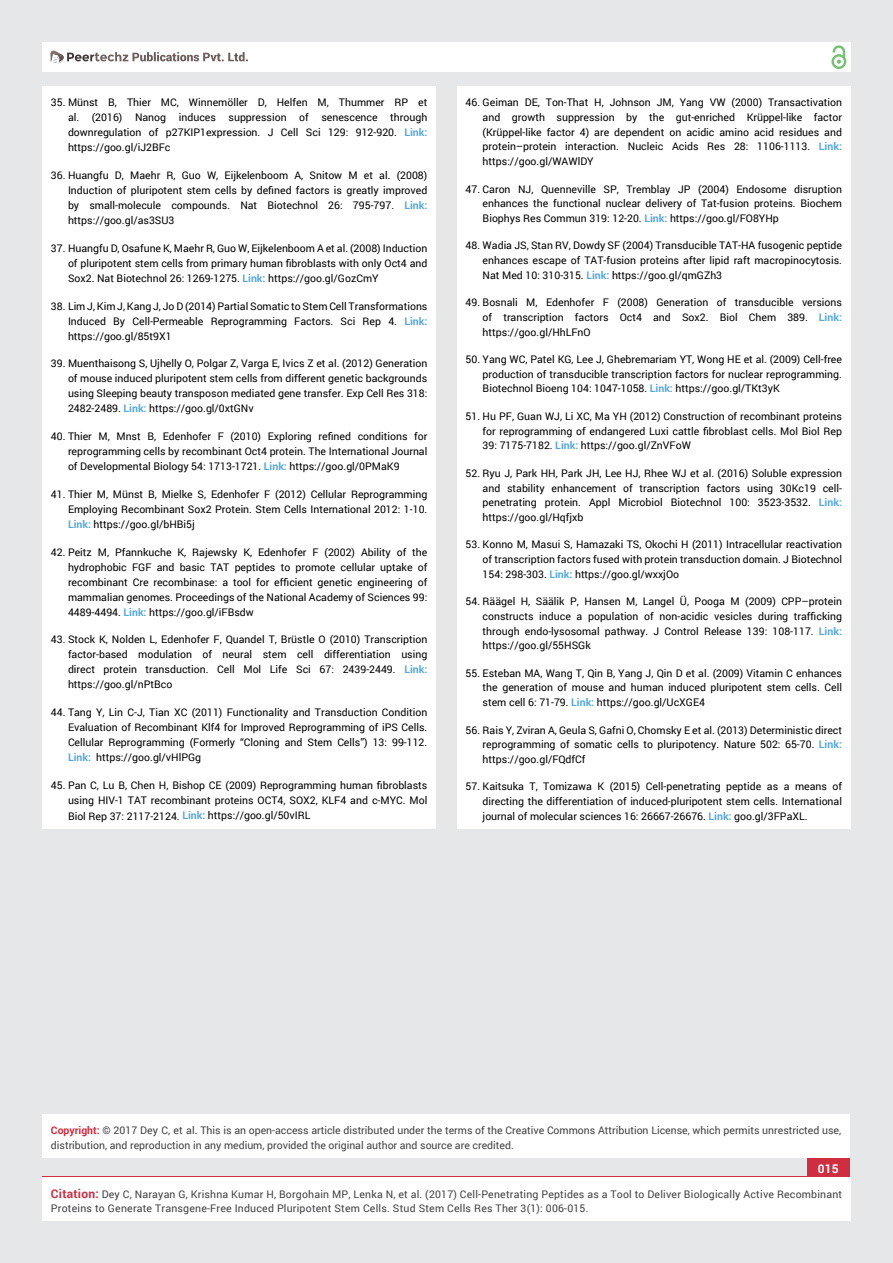
<style>
.page{position:relative;width:893px;height:1263px;background:#e6e7e8}
.page>*{position:absolute;margin:0;border:0;box-sizing:border-box;transform-origin:0 0}
.t1{font:700 12px "Roboto";color:#fff}
.t2{font:10.5px/15px "Roboto";color:#000;text-align:justify}
.t3{font:10.5px/13.5px "Roboto";letter-spacing:.02em;color:#414042}
.t4{font:10.5px/15px "Roboto";color:#414042}
.s1{font-weight:700;color:#56a8dd}
.s2{font-weight:700;color:#cf2e41}
.s3{color:#0e0e0e}
.s4{font-weight:700;font-size:12px;color:#cf2e41}
</style>
<div class="page">
<div style="left:42px;top:43px;width:808px;height:29px;background:#fff"></div>
<div style="left:831px;top:54px;width:15px;height:15px;border:2px solid #74c273;border-radius:50%"></div>
<svg style="left:831px;top:45px;width:15px;height:19px"></svg>
<div style="left:807px;top:1157px;width:43px;height:43px;background:#cf2e41"></div>
<svg style="left:49px;top:50px;width:199px;height:14px"></svg>
<div style="left:42px;top:1177px;width:809px;height:43px;background:#fff"></div>
<div style="left:42px;top:1115px;width:808px;height:43px;background:#fff"></div>
<div style="left:42px;top:87px;width:394px;height:742px;background:#fff"></div>
<div style="left:457px;top:87px;width:393px;height:742px;background:#fff"></div>
<p class="t2" style="left:68px;top:95px;width:361px;text-indent:-17px">35. Münst B, Thier MC, Winnemöller D, Helfen M, Thummer RP et al. (2016) Nanog induces suppression of senescence through downregulation of p27KIP1expression. J Cell Sci 129: 912-920. <span class="s1">Link: </span>https://goo.gl/iJ2BFc</p>
<p class="t2" style="left:68px;top:167px;width:361px;text-indent:-17px">36. Huangfu D, Maehr R, Guo W, Eijkelenboom A, Snitow M et al. (2008)<br>Induction of pluripotent stem cells by defined factors is greatly improved by small-molecule compounds. Nat Biotechnol 26: 795-797. <span class="s1">Link: </span>https://goo.gl/as3SU3</p>
<p class="t2" style="left:68px;top:240px;width:361px;text-indent:-17px">37. Huangfu D, Osafune K, Maehr R, Guo W, Eijkelenboom A et al. (2008) Induction of pluripotent stem cells from primary human fibroblasts with only Oct4 and Sox2. Nat Biotechnol 26: 1269-1275. <span class="s1">Link:</span> https://goo.gl/GozCmY</p>
<p class="t2" style="left:68px;top:298px;width:361px;text-indent:-17px">38. Lim J, Kim J, Kang J, Jo D (2014) Partial Somatic to Stem Cell Transformations Induced By Cell-Permeable Reprogramming Factors. Sci Rep 4. <span class="s1">Link: </span>https://goo.gl/85t9X1</p>
<p class="t2" style="left:68px;top:356px;width:361px;text-indent:-17px">39. Muenthaisong S, Ujhelly O, Polgar Z, Varga E, Ivics Z et al. (2012) Generation of mouse induced pluripotent stem cells from different genetic backgrounds using Sleeping beauty transposon mediated gene transfer. Exp Cell Res 318:<br>2482-2489. <span class="s1">Link:</span> https://goo.gl/0xtGNv</p>
<p class="t2" style="left:68px;top:428px;width:361px;text-indent:-17px">40. Thier M, Mnst B, Edenhofer F (2010) Exploring refined conditions for reprogramming cells by recombinant Oct4 protein. The International Journal of Developmental Biology 54: 1713-1721. <span class="s1">Link:</span> https://goo.gl/0PMaK9</p>
<p class="t2" style="left:68px;top:486px;width:361px;text-indent:-17px">41. Thier M, Münst B, Mielke S, Edenhofer F (2012) Cellular Reprogramming Employing Recombinant Sox2 Protein. Stem Cells International 2012: 1-10.<br><span class="s1">Link:</span> https://goo.gl/bHBi5j</p>
<p class="t2" style="left:68px;top:544px;width:361px;text-indent:-17px">42. Peitz M, Pfannkuche K, Rajewsky K, Edenhofer F (2002) Ability of the hydrophobic FGF and basic TAT peptides to promote cellular uptake of recombinant Cre recombinase: a tool for efficient genetic engineering of mammalian genomes. Proceedings of the National Academy of Sciences 99:<br>4489-4494. <span class="s1">Link:</span> https://goo.gl/iFBsdw</p>
<p class="t2" style="left:68px;top:632px;width:361px;text-indent:-17px">43. Stock K, Nolden L, Edenhofer F, Quandel T, Brüstle O (2010) Transcription factor-based modulation of neural stem cell differentiation using direct protein transduction. Cell Mol Life Sci 67: 2439-2449. <span class="s1">Link: </span>https://goo.gl/nPtBco</p>
<p class="t2" style="left:68px;top:704px;width:361px;text-indent:-17px">44. Tang Y, Lin C-J, Tian XC (2011) Functionality and Transduction Condition Evaluation of Recombinant Klf4 for Improved Reprogramming of iPS Cells.<br>Cellular Reprogramming (Formerly “Cloning and Stem Cells”) 13: 99-112.<br><span class="s1">Link:</span> https://goo.gl/vHlPGg</p>
<p class="t2" style="left:68px;top:777px;width:361px;text-indent:-17px">45. Pan C, Lu B, Chen H, Bishop CE (2009) Reprogramming human fibroblasts using HIV-1 TAT recombinant proteins OCT4, SOX2, KLF4 and c-MYC. Mol Biol Rep 37: 2117-2124. <span class="s1">Link:</span> https://goo.gl/50vIRL</p>
<p class="t2" style="left:483px;top:95px;width:361px;text-indent:-17px">46. Geiman DE, Ton-That H, Johnson JM, Yang VW (2000) Transactivation and growth suppression by the gut-enriched Krüppel-like factor (Krüppel-like factor 4) are dependent on acidic amino acid residues and protein–protein interaction. Nucleic Acids Res 28: 1106-1113. <span class="s1">Link: </span>https://goo.gl/WAWlDY</p>
<p class="t2" style="left:483px;top:181px;width:361px;text-indent:-17px">47. Caron NJ, Quenneville SP, Tremblay JP (2004) Endosome disruption enhances the functional nuclear delivery of Tat-fusion proteins. Biochem Biophys Res Commun 319: 12-20. <span class="s1">Link:</span> https://goo.gl/FO8YHp</p>
<p class="t2" style="left:483px;top:238px;width:361px;text-indent:-17px">48. Wadia JS, Stan RV, Dowdy SF (2004) Transducible TAT-HA fusogenic peptide enhances escape of TAT-fusion proteins after lipid raft macropinocytosis.<br>Nat Med 10: 310-315. <span class="s1">Link:</span> https://goo.gl/qmGZh3</p>
<p class="t2" style="left:483px;top:295px;width:361px;text-indent:-17px">49. Bosnali M, Edenhofer F (2008) Generation of transducible versions of transcription factors Oct4 and Sox2. Biol Chem 389. <span class="s1">Link: </span>https://goo.gl/HhLFnO</p>
<p class="t2" style="left:483px;top:352px;width:361px;text-indent:-17px">50. Yang WC, Patel KG, Lee J, Ghebremariam YT, Wong HE et al. (2009) Cell-free production of transducible transcription factors for nuclear reprogramming.<br>Biotechnol Bioeng 104: 1047-1058. <span class="s1">Link:</span> https://goo.gl/TKt3yK</p>
<p class="t2" style="left:483px;top:409px;width:361px;text-indent:-17px">51. Hu PF, Guan WJ, Li XC, Ma YH (2012) Construction of recombinant proteins for reprogramming of endangered Luxi cattle fibroblast cells. Mol Biol Rep 39: 7175-7182. <span class="s1">Link:</span> https://goo.gl/ZnVFoW</p>
<p class="t2" style="left:483px;top:465px;width:361px;text-indent:-17px">52. Ryu J, Park HH, Park JH, Lee HJ, Rhee WJ et al. (2016) Soluble expression and stability enhancement of transcription factors using 30Kc19 cell&shy;penetrating protein. Appl Microbiol Biotechnol 100: 3523-3532. <span class="s1">Link: </span>https://goo.gl/Hqfjxb</p>
<p class="t2" style="left:483px;top:537px;width:361px;text-indent:-17px">53. Konno M, Masui S, Hamazaki TS, Okochi H (2011) Intracellular reactivation of transcription factors fused with protein transduction domain. J Biotechnol 154: 298-303. <span class="s1">Link:</span> https://goo.gl/wxxjOo</p>
<p class="t2" style="left:483px;top:594px;width:361px;text-indent:-17px">54. Räägel H, Säälik P, Hansen M, Langel Ü, Pooga M (2009) CPP–protein constructs induce a population of non-acidic vesicles during trafficking through endo-lysosomal pathway. J Control Release 139: 108-117. <span class="s1">Link: </span>https://goo.gl/55HSGk</p>
<p class="t2" style="left:483px;top:665px;width:361px;text-indent:-17px">55. Esteban MA, Wang T, Qin B, Yang J, Qin D et al. (2009) Vitamin C enhances the generation of mouse and human induced pluripotent stem cells. Cell stem cell 6: 71-79. <span class="s1">Link:</span> https://goo.gl/UcXGE4</p>
<p class="t2" style="left:483px;top:722px;width:361px;text-indent:-17px">56. Rais Y, Zviran A, Geula S, Gafni O, Chomsky E et al. (2013) Deterministic direct reprogramming of somatic cells to pluripotency. Nature 502: 65-70. <span class="s1">Link: </span>https://goo.gl/FQdfCf</p>
<p class="t2" style="left:483px;top:779px;width:361px;text-indent:-17px">57. Kaitsuka T, Tomizawa K (2015) Cell-penetrating peptide as a means of directing the differentiation of induced-pluripotent stem cells. International journal of molecular sciences 16: 26667-26676. <span class="s1">Link:</span> goo.gl/3FPaXL.</p>
<p class="t4" style="left:51px;top:1123px;width:792px"><span class="s2">Copyright:</span> © 2017 Dey C, et al<span class="s3">.</span> This is an open-access article distributed under the terms of the Creative Commons Attribution License, which permits unrestricted use, distribution, and reproduction in any medium, provided the original author and source are credited.</p>
<p class="t1" style="left:818px;top:1161px;width:22px">015</p>
<p class="t3" style="left:51px;top:1188px;width:793px"><span class="s4">Citation:</span> Dey C, Narayan G, Krishna Kumar H, Borgohain MP, Lenka N, et al. (2017) Cell-Penetrating Peptides as a Tool to Deliver Biologically Active Recombinant<br>Proteins to Generate Transgene-Free Induced Pluripotent Stem Cells. Stud Stem Cells Res Ther 3(1): 006-015.</p>
</div>
